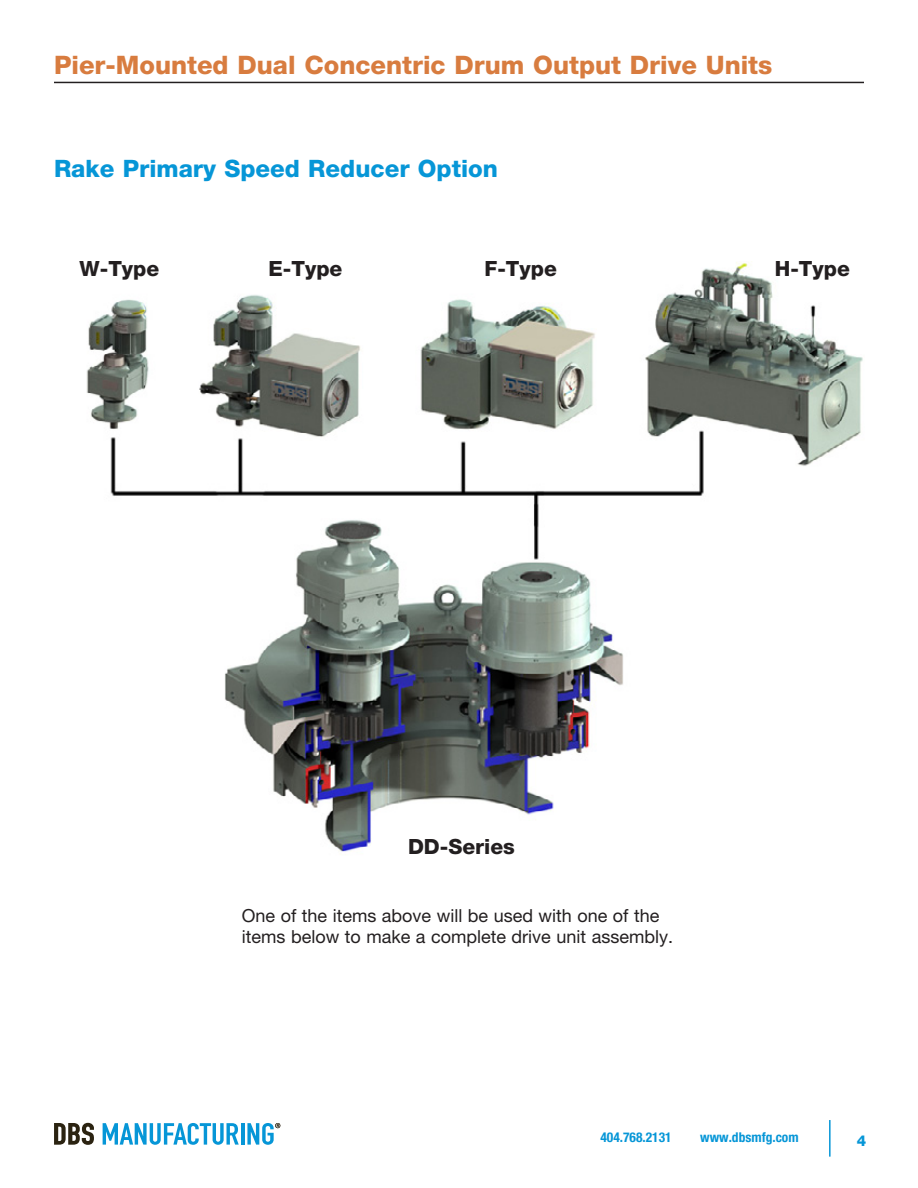
<style>
.page{position:relative;width:918px;height:1188px;background:#fff}
.page>*{position:absolute;margin:0;border:0;box-sizing:border-box;transform-origin:0 0}
.t1{font:800 25.5px "Helvetica Neue";color:#d87c3f}
.t2{font:800 24px "Helvetica Neue";color:#0696d7}
.t3{font:800 21px "Helvetica Neue";color:#231f20}
.t4{font:18px/21.6px "Helvetica Neue";color:#231f20}
.t5{font:800 15px "Helvetica Neue";color:#0696d7}
.t6{font:700 condensed 13.5px "Helvetica Neue";color:#0696d7}
</style>
<div class="page">
<img style="left:86px;top:262px;width:777px;height:590px">
<hr style="left:54px;top:82px;width:810px;height:1px;background:#231f20">
<hr style="left:829px;top:1120px;width:2px;height:37px;background:#0696d7">
<svg style="left:54px;top:1123px;width:40px;height:22px"></svg>
<svg style="left:103px;top:1123px;width:136px;height:22px"></svg>
<hr style="left:241px;top:1123px;width:3px;height:22px;background:#0696d7">
<svg style="left:247px;top:1123px;width:33px;height:22px"></svg>
<p class="t1" style="left:54px;top:49px;width:720px">Pier-Mounted Dual Concentric Drum Output Drive Units</p>
<p class="t2" style="left:54px;top:154px;width:445px">Rake Primary Speed Reducer Option</p>
<p class="t3" style="left:80px;top:256px;width:81px">W-Type</p>
<p class="t3" style="left:269px;top:256px;width:75px">E-Type</p>
<p class="t3" style="left:485px;top:256px;width:74px">F-Type</p>
<p class="t3" style="left:775px;top:256px;width:77px">H-Type</p>
<p class="t3" style="left:408px;top:834px;width:108px">DD-Series</p>
<p class="t4" style="left:242px;top:904px;width:433px">One of the items above will be used with one of the items below to make a complete drive unit assembly.</p>
<p class="t6" style="left:600px;top:1129px;width:73px">404.768.2131</p>
<p class="t6" style="left:700px;top:1129px;width:100px">www.dbsmfg.com</p>
<p class="t5" style="left:857px;top:1131px;width:11px">4</p>
</div>
